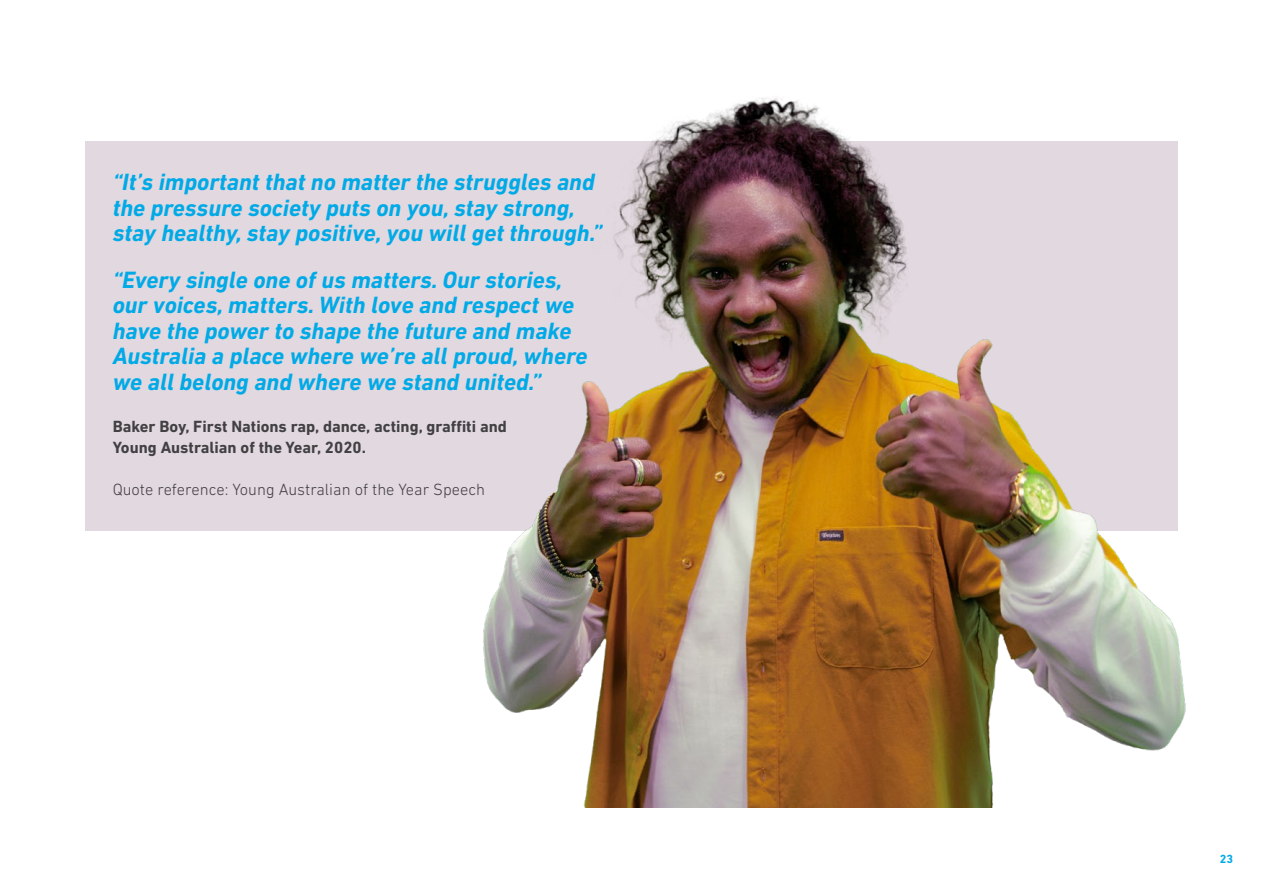
<style>
.page{position:relative;width:1263px;height:893px;background:#fff}
.page>*{position:absolute;margin:0;border:0;box-sizing:border-box;transform-origin:0 0}
.t1{font:italic 700 24px/25.5px "DIN Next LT Pro";color:#00aae7}
.t2{font:700 16.5px/21px "DIN Next LT Pro";color:#414042}
.t3{font:300 16.5px "DIN Next LT Pro";color:#414042}
.t4{font:700 12px "DIN Next LT Pro";color:#00aae7}
</style>
<div class="page">
<div style="left:85px;top:141px;width:1093px;height:389px;background:#e2d8df"></div>
<img style="left:444px;top:98px;width:742px;height:710px">
<p class="t1" style="left:113px;top:169px;width:491px">“It’s important that no matter the struggles and the pressure society puts on you, stay strong, stay healthy, stay positive, you will get through.”</p>
<p class="t1" style="left:113px;top:267px;width:476px">“Every single one of us matters. Our stories, our voices, matters. With love and respect we have the power to shape the future and make Australia a place where we’re all proud, where we all belong and where we stand united.”</p>
<p class="t2" style="left:113px;top:416px;width:396px">Baker Boy, First Nations rap, dance, acting, graffiti and<br>Young Australian of the Year, 2020.</p>
<p class="t3" style="left:113px;top:480px;width:374px">Quote reference: Young Australian of the Year Speech</p>
<p class="t4" style="left:1220px;top:852px;width:15px">23</p>
</div>
